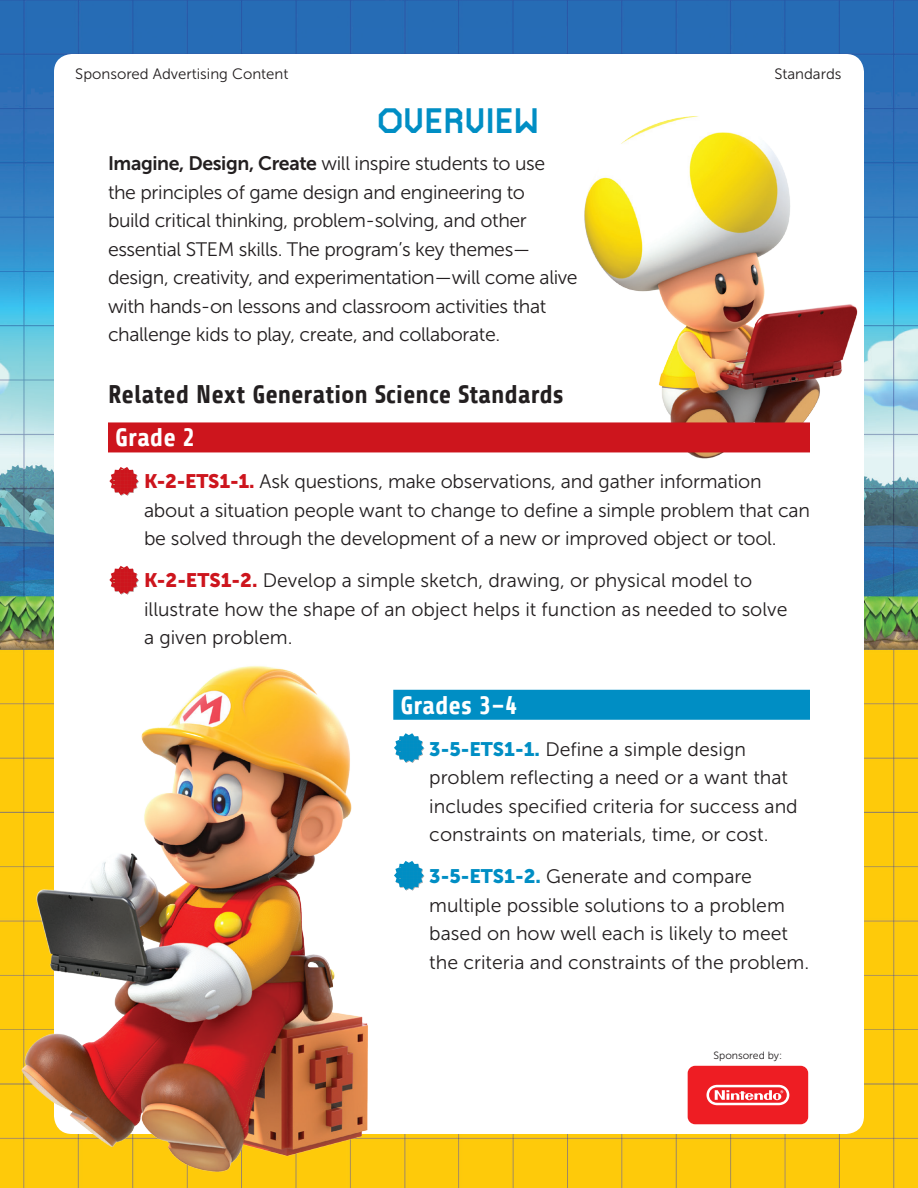
<style>
.page{position:relative;width:918px;height:1188px;background:#fff}
.page>*{position:absolute;margin:0;border:0;box-sizing:border-box;transform-origin:0 0}
.LEGAL_CREDIT-TXT{font:33px "MARIO30 th";color:#008ec4}
.LEGAL_CREDIT-TXT-2{font:700 25.5px "Share";color:#231f20}
.LEGAL_CREDIT-TXT-3{font:700 25.5px "Share";color:#fff}
.LEGAL_CREDIT-TXT-4{font:19.5px/28.5px "Museo Sans 300";letter-spacing:-.01em;color:#231f20}
.LEGAL_CREDIT-TXT-5{font:15px "Museo Sans 300";color:#231f20}
.t1{font:10.5px "Museo Sans 300";color:#231f20}
.s1{font-family:"Museo Sans 700"}
.s2{font-family:"Museo Sans 900";color:#cd151d}
.s3{font-family:"Museo Sans 900";color:#008ec4}
</style>
<div class="page">
<img style="left:0;top:0;width:918px;height:1188px">
<div style="left:54px;top:54px;width:810px;height:1080px;background:#fff;border-radius:18px"></div>
<svg style="left:109px;top:467px;width:30px;height:29px"></svg>
<svg style="left:109px;top:566px;width:30px;height:28px"></svg>
<svg style="left:394px;top:733px;width:30px;height:30px"></svg>
<svg style="left:394px;top:861px;width:30px;height:30px"></svg>
<img style="left:11px;top:594px;width:381px;height:594px">
<img style="left:560px;top:92px;width:305px;height:379px">
<svg style="left:688px;top:1066px;width:120px;height:58px;background:#ef373c"></svg>
<div style="left:108px;top:422px;width:702px;height:30px;background:#cd151d"></div>
<div style="left:393px;top:690px;width:417px;height:30px;background:#008ec4"></div>
<p class="LEGAL_CREDIT-TXT-5" style="left:75px;top:66px;width:215px">Sponsored Advertising Content</p>
<p class="LEGAL_CREDIT-TXT-5" style="left:774px;top:66px;width:69px">Standards</p>
<p class="LEGAL_CREDIT-TXT" style="left:377px;top:104px;width:163px">OVERVIEW</p>
<p class="LEGAL_CREDIT-TXT-4" style="left:108px;top:149px;width:471px"><span class="s1">Imagine, Design, Create</span> will inspire students to use the principles of game design and engineering to<br>build critical thinking, problem-solving, and other essential STEM skills. The program’s key themes— design, creativity, and experimentation—will come alive with hands-on lessons and classroom activities that challenge kids to play, create, and collaborate.</p>
<p class="LEGAL_CREDIT-TXT-2" style="left:108px;top:381px;width:457px">Related Next Generation Science Standards</p>
<p class="LEGAL_CREDIT-TXT-3" style="left:115px;top:424px;width:81px">Grade 2</p>
<p class="LEGAL_CREDIT-TXT-4" style="left:144px;top:468px;width:668px"><span class="s2">K-2-ETS1-1.</span> Ask questions, make observations, and gather information about a situation people want to change to define a simple problem that can be solved through the development of a new or improved object or tool.</p>
<p class="LEGAL_CREDIT-TXT-4" style="left:144px;top:567px;width:645px"><span class="s2">K-2-ETS1-2.</span> Develop a simple sketch, drawing, or physical model to illustrate how the shape of an object helps it function as needed to solve a given problem.</p>
<p class="LEGAL_CREDIT-TXT-3" style="left:400px;top:691px;width:118px">Grades 3–4</p>
<p class="LEGAL_CREDIT-TXT-4" style="left:429px;top:735px;width:370px"><span class="s3">3-5-ETS1-1.</span> Define a simple design problem reflecting a need or a want that includes specified criteria for success and constraints on materials, time, or cost.</p>
<p class="LEGAL_CREDIT-TXT-4" style="left:429px;top:862px;width:381px"><span class="s3">3-5-ETS1-2.</span> Generate and compare multiple possible solutions to a problem based on how well each is likely to meet the criteria and constraints of the problem.</p>
<p class="t1" style="left:714px;top:1050px;width:70px">Sponsored by:</p>
</div>
